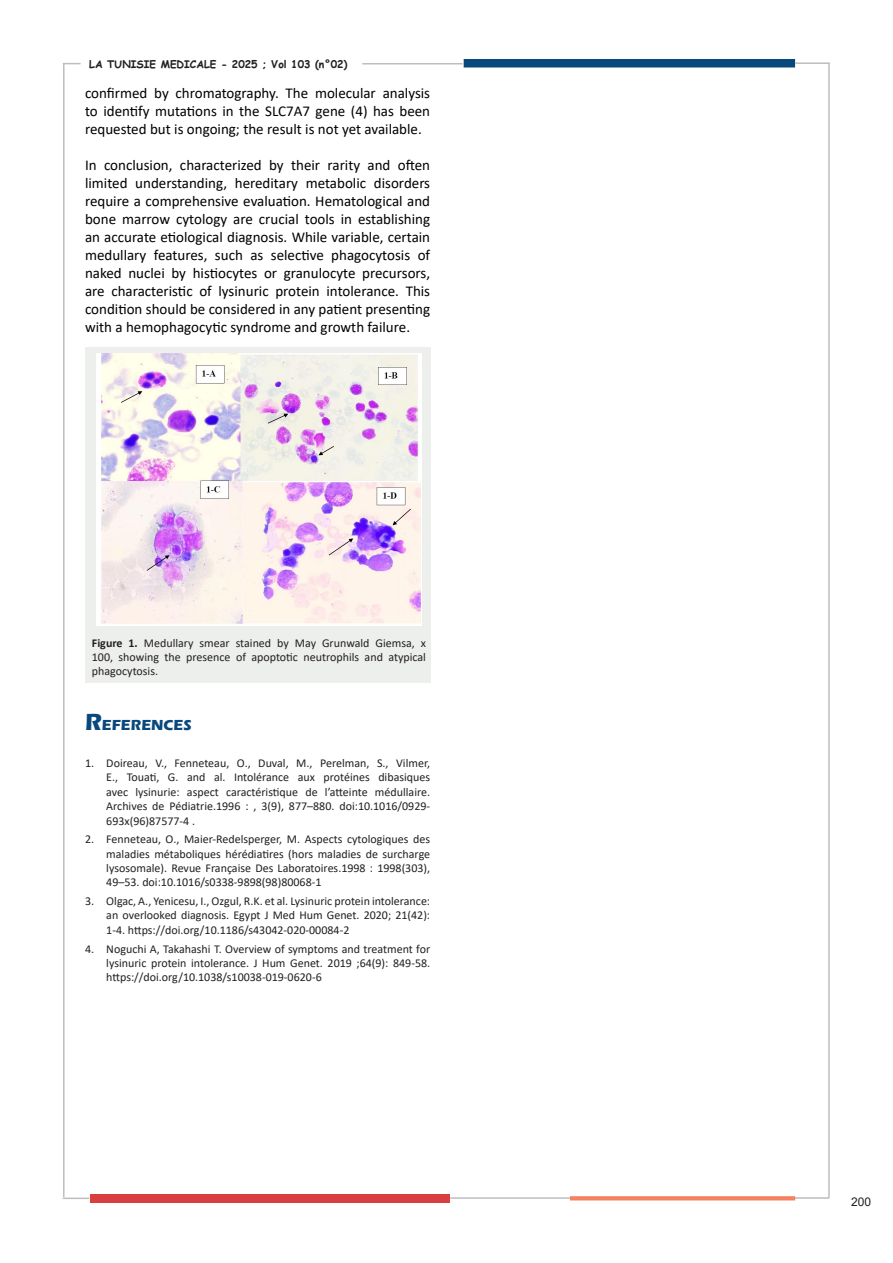
<style>
.page{position:relative;width:893px;height:1263px;background:#fff}
.page>*{position:absolute;margin:0;border:0;box-sizing:border-box;transform-origin:0 0}
.t1{font:15px/18px "Calibri";color:#000;text-align:justify}
.titre{font:700 15px "Eras ITC";color:#09487c}
.t2{font:12px/14.4px "Calibri";color:#231f20;text-align:justify}
.t3{font:12px "Arial";color:#231f20}
.t4{font:700 10.5px "Comic Sans MS";color:#231f20}
.s1{font-weight:700}
.s2{font-size:24px}
</style>
<div class="page">
<div style="left:464px;top:59px;width:331px;height:8px;background:#09487c"></div>
<svg style="left:63px;top:63px;width:18px;height:1px"></svg>
<hr style="left:63px;top:64px;width:2px;height:1133px;background:#bcbdc0">
<hr style="left:828px;top:64px;width:2px;height:1134px;background:#bcbdc0">
<hr style="left:795px;top:62px;width:35px;height:2px;background:#bcbdc0">
<hr style="left:362px;top:63px;width:101px;height:2px;background:#bcbdc0">
<div style="left:90px;top:1194px;width:359px;height:9px;background:#da3f3f"></div>
<hr style="left:794px;top:1197px;width:35px;height:2px;background:#bcbdc0">
<svg style="left:570px;top:1196px;width:225px;height:4px"></svg>
<hr style="left:450px;top:1197px;width:120px;height:2px;background:#bcbdc0">
<hr style="left:63px;top:1197px;width:26px;height:2px;background:#bcbdc0">
<div style="left:85px;top:347px;width:345px;height:336px;background:#edefed"></div>
<img style="left:97px;top:353px;width:324px;height:273px">
<svg style="left:121px;top:391px;width:21px;height:12px"></svg>
<svg style="left:318px;top:446px;width:16px;height:9px"></svg>
<svg style="left:268px;top:414px;width:20px;height:10px"></svg>
<svg style="left:147px;top:555px;width:22px;height:16px"></svg>
<svg style="left:393px;top:509px;width:18px;height:16px"></svg>
<svg style="left:329px;top:538px;width:24px;height:17px"></svg>
<p class="t4" style="left:89px;top:56px;width:260px">LA TUNISIE MEDICALE - 2025 ; Vol 103 (n°02)</p>
<p class="t1" style="left:85px;top:84px;width:347px">confirmed by chromatography. The molecular analysis to identify mutations in the SLC7A7 gene (4) has been requested but is ongoing; the result is not yet available.</p>
<p class="t1" style="left:85px;top:156px;width:347px">In conclusion, characterized by their rarity and often limited understanding, hereditary metabolic disorders require a comprehensive evaluation. Hematological and bone marrow cytology are crucial tools in establishing an accurate etiological diagnosis. While variable, certain medullary features, such as selective phagocytosis of naked nuclei by histiocytes or granulocyte precursors, are characteristic of lysinuric protein intolerance. This condition should be considered in any patient presenting with a hemophagocytic syndrome and growth failure.</p>
<p class="t2" style="left:92px;top:636px;width:336px;line-height:13.8px"><span class="s1">Figure 1.</span> Medullary smear stained by May Grunwald Giemsa, x 100, showing the presence of apoptotic neutrophils and atypical phagocytosis.</p>
<p class="titre" style="left:85px;top:717px;width:108px"><span class="s2">R</span>EFERENCES</p>
<p class="t2" style="left:106px;top:755px;width:325px;text-indent:-21px">1. Doireau, V., Fenneteau, O., Duval, M., Perelman, S., Vilmer, E., Touati, G. and al. Intolérance aux protéines dibasiques avec lysinurie: aspect caractéristique de l’atteinte médullaire.<br>Archives de Pédiatrie.1996 : , 3(9), 877–880. doi:10.1016/0929- 693x(96)87577-4 .</p>
<p class="t2" style="left:106px;top:832px;width:325px;text-indent:-21px">2. Fenneteau, O., Maier-Redelsperger, M. Aspects cytologiques des maladies métaboliques hérédiatires (hors maladies de surcharge lysosomale). Revue Française Des Laboratoires.1998 : 1998(303), 49–53. doi:10.1016/s0338-9898(98)80068-1</p>
<p class="t2" style="left:106px;top:893px;width:325px;text-indent:-21px">3. Olgac, A., Yenicesu, I., Ozgul, R.K. et al. Lysinuric protein intolerance: an overlooked diagnosis. Egypt J Med Hum Genet. 2020; 21(42):<br>1-4. https://doi.org/10.1186/s43042-020-00084-2</p>
<p class="t2" style="left:106px;top:941px;width:325px;text-indent:-21px">4. Noguchi A, Takahashi T. Overview of symptoms and treatment for lysinuric protein intolerance. J Hum Genet. 2019 ;64(9): 849-58. https://doi.org/10.1038/s10038-019-0620-6</p>
<p class="t3" style="left:851px;top:1194px;width:22px">200</p>
</div>
